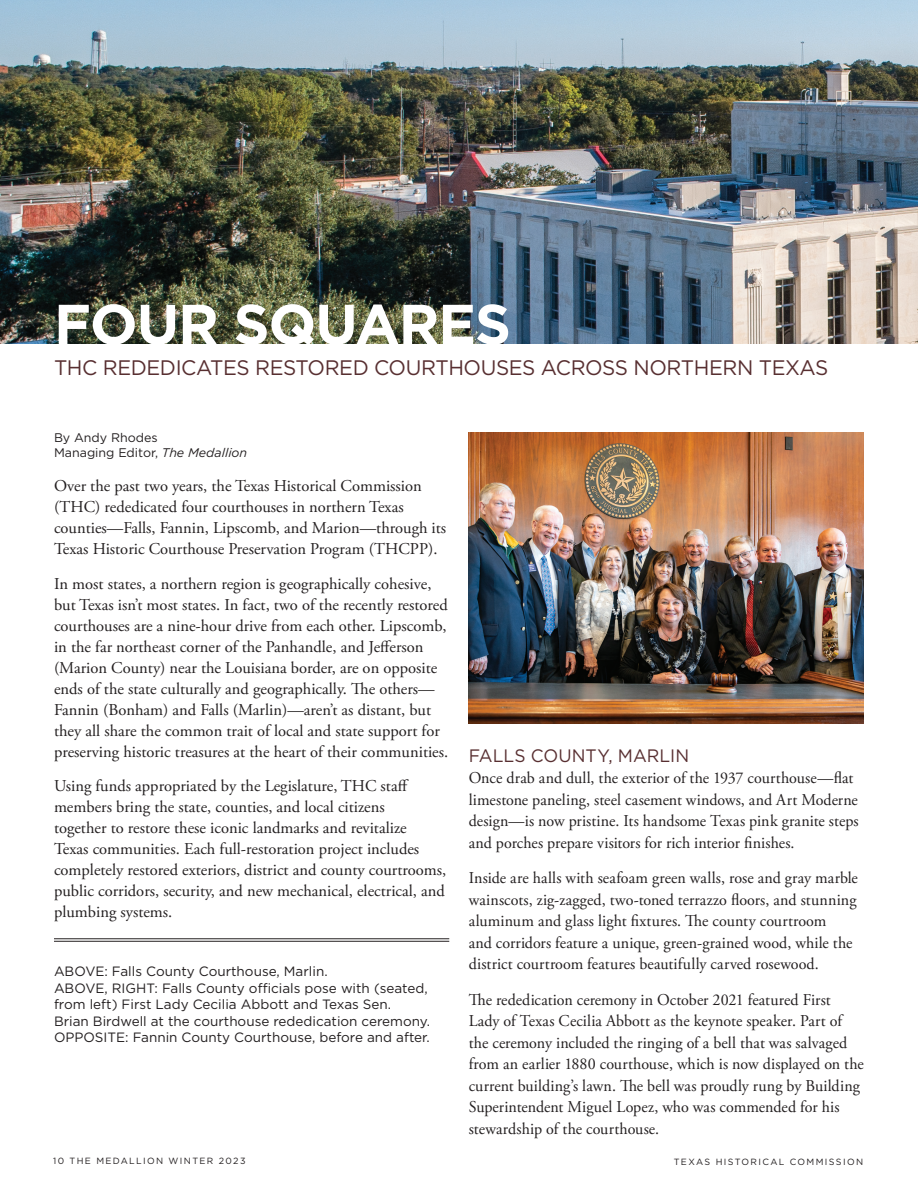
<style>
.page{position:relative;width:918px;height:1188px;background:#fff}
.page>*{position:absolute;margin:0;border:0;box-sizing:border-box;transform-origin:0 0}
.t1{font:700 56.4px "Gotham";letter-spacing:-.02em;color:#fff}
.t2{font:21px "Gotham";letter-spacing:-.02em;color:#582f31}
.body_text_serif{font:18px "Gotham";color:#582f31}
.body_text_serif-2{font:16.5px/21px "Adobe Garamond Pro";color:#231f20}
.t3{font:13.5px/16.5px "Gotham";color:#231f20}
.t4{font:12.45px "Gotham";color:#231f20}
.t5{font:9px "Gotham";letter-spacing:.15em;color:#231f20}
.s1{font-style:italic}
</style>
<div class="page">
<img style="left:0;top:0;width:918px;height:344px">
<img style="left:469px;top:432px;width:395px;height:291px">
<hr style="left:54px;top:939px;width:395px;height:1px;background:#231f20">
<hr style="left:54px;top:941px;width:395px;height:1px;background:#231f20">
<p class="t1" style="left:54px;top:287px;width:458px">FOUR SQUARES</p>
<p class="t2" style="left:54px;top:354px;width:776px">THC REDEDICATES RESTORED COURTHOUSES ACROSS NORTHERN TEXAS</p>
<p class="t4" style="left:54px;top:430px;width:105px">By Andy Rhodes</p>
<p class="t4" style="left:54px;top:445px;width:195px">Managing Editor, <span class="s1">The Medallion</span></p>
<p class="body_text_serif-2" style="left:54px;top:476px;width:394px">Over the past two years, the Texas Historical Commission (THC) rededicated four courthouses in northern Texas counties—Falls, Fannin, Lipscomb, and Marion—through its Texas Historic Courthouse Preservation Program (THCPP).</p>
<p class="body_text_serif-2" style="left:54px;top:574px;width:396px">In most states, a northern region is geographically cohesive, but Texas isn’t most states. In fact, two of the recently restored courthouses are a nine-hour drive from each other. Lipscomb, in the far northeast corner of the Panhandle, and Jefferson (Marion County) near the Louisiana border, are on opposite ends of the state culturally and geographically. The others— Fannin (Bonham) and Falls (Marlin)—aren’t as distant, but they all share the common trait of local and state support for preserving historic treasures at the heart of their communities.</p>
<p class="body_text_serif-2" style="left:54px;top:776px;width:394px">Using funds appropriated by the Legislature, THC staff members bring the state, counties, and local citizens<br>together to restore these iconic landmarks and revitalize<br>Texas communities. Each full-restoration project includes completely restored exteriors, district and county courtrooms, public corridors, security, and new mechanical, electrical, and plumbing systems.</p>
<p class="t3" style="left:54px;top:963px;width:378px">ABOVE: Falls County Courthouse, Marlin.<br>ABOVE, RIGHT: Falls County officials pose with (seated, from left) First Lady Cecilia Abbott and Texas Sen.<br>Brian Birdwell at the courthouse rededication ceremony.<br>OPPOSITE: Fannin County Courthouse, before and after.</p>
<p class="body_text_serif" style="left:469px;top:744px;width:222px">FALLS COUNTY, MARLIN</p>
<p class="body_text_serif-2" style="left:469px;top:768px;width:391px;line-height:21.6px">Once drab and dull, the exterior of the 1937 courthouse—flat limestone paneling, steel casement windows, and Art Moderne design—is now pristine. Its handsome Texas pink granite steps and porches prepare visitors for rich interior finishes.</p>
<p class="body_text_serif-2" style="left:469px;top:868px;width:391px;line-height:21.6px">Inside are halls with seafoam green walls, rose and gray marble wainscots, zig-zagged, two-toned terrazzo floors, and stunning aluminum and glass light fixtures. The county courtroom<br>and corridors feature a unique, green-grained wood, while the district courtroom features beautifully carved rosewood.</p>
<p class="body_text_serif-2" style="left:469px;top:989px;width:397px;line-height:21.6px">The rededication ceremony in October 2021 featured First Lady of Texas Cecilia Abbott as the keynote speaker. Part of the ceremony included the ringing of a bell that was salvaged from an earlier 1880 courthouse, which is now displayed on the current building’s lawn. The bell was proudly rung by Building Superintendent Miguel Lopez, who was commended for his stewardship of the courthouse.</p>
<p class="t5" style="left:53px;top:1155px;width:194px">10 THE MEDALLION WINTER 2023</p>
<p class="t5" style="left:674px;top:1156px;width:191px">TEXAS HISTORICAL COMMISSION</p>
</div>
